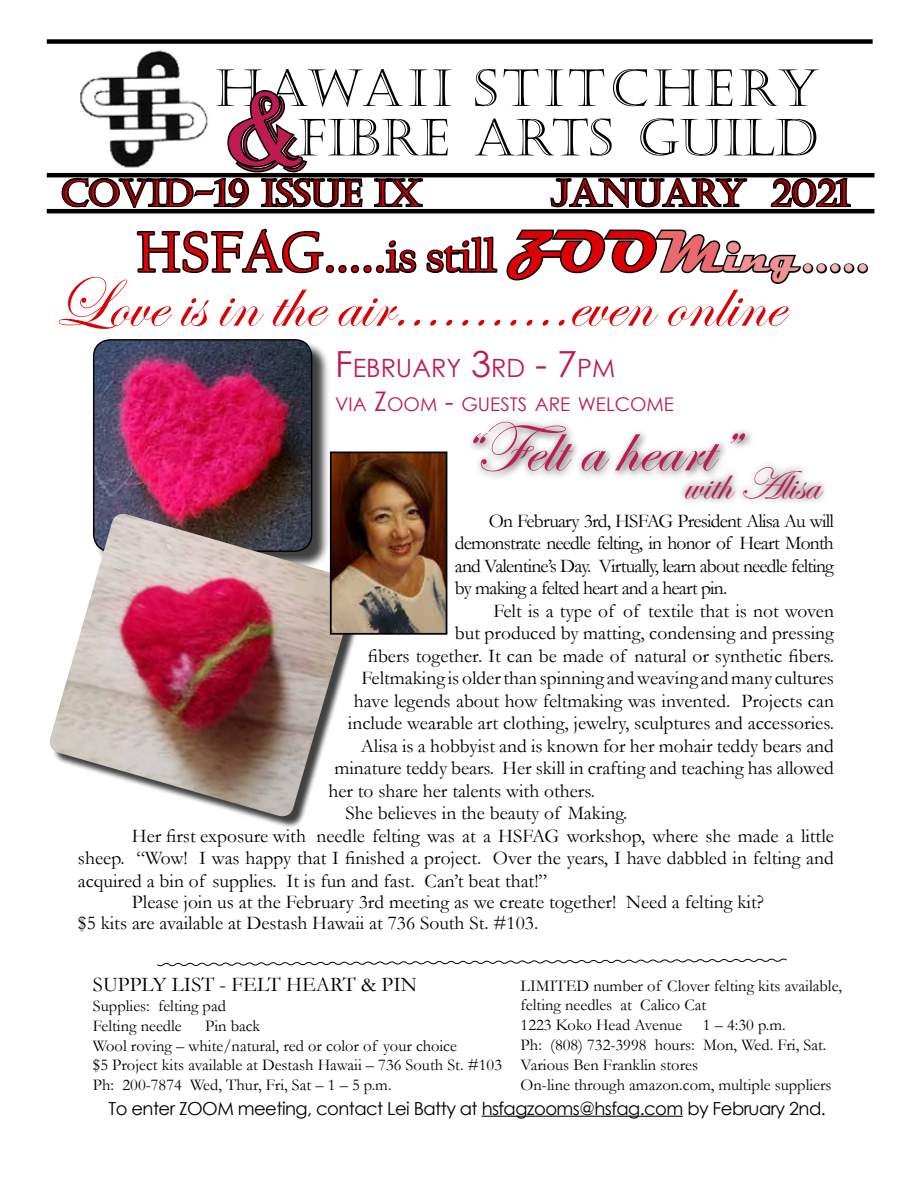
<style>
.page{position:relative;width:918px;height:1188px;background:#fff}
.page>*{position:absolute;margin:0;border:0;box-sizing:border-box;transform-origin:0 0}
.t1{font:115.5px "Algerian";color:#be1c50}
.t2{font:72px "Edwardian Script ITC";color:#dc0007}
.t3{font:72px "Edwardian Script ITC";color:#be1c50}
.t4{font:58.5px "Californian FB";color:#dc0007}
.t5{font:51px "Castellar";letter-spacing:.09em;color:#000}
.t6{font:51px "Castellar";color:#000}
.t7{font:36px "Castellar";color:#dc0007}
.t8{font:25.2px "Century Gothic";color:#be1c50}
.t9{font:21px "Garamond";color:#000}
.t10{font:19.5px/22.5px "Garamond";color:#000;text-align:justify}
.t11{font:18.9px "Century Gothic";color:#be1c50}
.t12{font:18px "Century Gothic";letter-spacing:-.03em;color:#000}
.t13{font:16.5px/19.8px "Garamond";color:#000}
.s1{font-size:45px}
.s2{font-family:"Magneto";font-weight:700}
.s3{font-family:"Magneto";font-weight:700;color:#ea696d}
.s4{font-family:"Magneto";font-weight:700;font-size:45px;color:#f09194}
.s5{font-family:"Magneto";font-weight:700;font-size:45px;color:#f5b5b7}
.s6{font-size:36px}
.s7{font-size:27px}
.s8{color:#fff}
</style>
<div class="page">
<hr style="left:47px;top:209px;width:827px;height:4px;background:#000">
<img style="left:89px;top:50px;width:91px;height:31px">
<div style="left:47px;top:39px;width:826px;height:5px;background:#000"></div>
<hr style="left:47px;top:173px;width:827px;height:4px;background:#000">
<svg style="left:549px;top:177px;width:200px;height:32px"></svg>
<svg style="left:768px;top:177px;width:84px;height:32px"></svg>
<svg style="left:59px;top:81px;width:440px;height:193px"></svg>
<svg style="left:506px;top:229px;width:362px;height:55px"></svg>
<div style="left:95px;top:341px;width:234px;height:228px;background:#000;opacity:.75"></div>
<img style="left:94px;top:340px;width:218px;height:174px">
<div style="left:93px;top:339px;width:219px;height:213px;border:1px solid #000;border-radius:17px"></div>
<img style="left:49px;top:514px;width:307px;height:305px">
<hr style="left:482px;top:1116px;width:201px;height:1px;background:#000">
<img style="left:333px;top:455px;width:111px;height:177px">
<div style="left:330px;top:452px;width:117px;height:183px;border:2px solid #000"></div>
<div style="left:468px;top:416px;width:286px;height:66px;background:#000;opacity:.75"></div>
<div style="left:678px;top:459px;width:152px;height:48px;background:#000;opacity:.75"></div>
<svg style="left:157px;top:958px;width:630px;height:9px"></svg>
<h3 class="t5" style="left:216px;top:59px;width:605px">HAWAII STITCHERY</h3>
<h1 class="t1" style="left:221px;top:68px;width:94px">&amp;</h1>
<h3 class="t6" style="left:298px;top:109px;width:520px">FIBRE ARTS GUILD</h3>
<h3 class="t7" style="left:61px;top:173px;width:362px">COVID-19 ISSUE IX</h3>
<h3 class="t7" style="left:551px;top:173px;width:300px">JANUARY 2021</h3>
<h3 class="t4" style="left:136px;top:220px;width:733px">HSFAG.....<span class="s1">is still</span> <span class="s2">ZOO</span><span class="s3">M</span><span class="s4">ing</span><span class="s5">.....</span></h3>
<h2 class="t2" style="left:52px;top:264px;width:732px">Love is in the air...........even online</h2>
<p class="t8" style="left:335px;top:350px;width:281px"><span class="s6">F</span>EBRUARY <span class="s6">3</span>RD <span class="s6">- 7</span>PM</p>
<p class="t11" style="left:335px;top:391px;width:340px">VIA <span class="s7">Z</span>OOM <span class="s7">-</span> GUESTS ARE WELCOME</p>
<h2 class="t3" style="left:455px;top:409px;width:366px">“Felt a heart”<sub>with</sub> <sub>Alisa</sub></h2>
<p class="t10" style="left:455px;top:509px;width:381px;text-indent:34px">On February 3rd, HSFAG President Alisa Au will demonstrate needle felting, in honor of Heart Month and Valentine’s Day. Virtually, learn about needle felting by making a felted heart and a heart pin.</p>
<p class="t10" style="left:493px;top:599px;width:342px">Felt is a type of of textile that is not woven</p>
<p class="t10" style="left:455px;top:621px;width:381px">but produced by matting, condensing and pressing</p>
<p class="t10" style="left:367px;top:644px;width:468px">fibers together. It can be made of natural or synthetic fibers.</p>
<p class="t10" style="left:361px;top:666px;width:474px">Feltmaking is older than spinning and weaving and many cultures</p>
<p class="t10" style="left:354px;top:689px;width:482px">have legends about how feltmaking was invented. Projects can</p>
<p class="t10" style="left:348px;top:711px;width:488px">include wearable art clothing, jewelry, sculptures and accessories.</p>
<p class="t10" style="left:361px;top:734px;width:475px">Alisa is a hobbyist and is known for her mohair teddy bears and</p>
<p class="t10" style="left:334px;top:756px;width:501px">minature teddy bears. Her skill in crafting and teaching has allowed</p>
<p class="t10" style="left:328px;top:779px;width:268px">her to share her talents with others.</p>
<p class="t10" style="left:322px;top:801px;width:307px"><span class="s8">..</span> She believes in the beauty of Making.</p>
<p class="t10" style="left:132px;top:824px;width:704px">Her first exposure with needle felting was at a HSFAG workshop, where she made a little</p>
<p class="t10" style="left:78px;top:846px;width:757px">sheep. “Wow! I was happy that I finished a project. Over the years, I have dabbled in felting and</p>
<p class="t10" style="left:78px;top:869px;width:471px">acquired a bin of supplies. It is fun and fast. Can’t beat that!”</p>
<p class="t10" style="left:132px;top:890px;width:633px">Please join us at the February 3rd meeting as we create together! Need a felting kit?</p>
<p class="t10" style="left:78px;top:911px;width:462px">$5 kits are available at Destash Hawaii at 736 South St. #103.</p>
<p class="t9" style="left:93px;top:971px;width:326px">SUPPLY LIST - FELT HEART &amp; PIN</p>
<p class="t13" style="left:93px;top:996px;width:135px">Supplies: felting pad<br>Felting needle</p>
<p class="t13" style="left:93px;top:1015px;width:411px;text-indent:112px">Pin back<br>Wool roving – white/natural, red or color of your choice<br>$5 Project kits available at Destash Hawaii – 736 South St. #103<br>Ph: 200-7874 Wed, Thur, Fri, Sat – 1 – 5 p.m.</p>
<p class="t13" style="left:521px;top:975px;width:323px">LIMITED number of Clover felting kits available, felting needles at Calico Cat<br>1223 Koko Head Avenue 1 – 4:30 p.m.<br>Ph: (808) 732-3998 hours: Mon, Wed. Fri, Sat.<br>Various Ben Franklin stores<br>On-line through amazon.com, multiple suppliers</p>
<p class="t12" style="left:109px;top:1095px;width:719px">To enter ZOOM meeting, contact Lei Batty at hsfagzooms@hsfag.com by February 2nd.</p>
</div>
